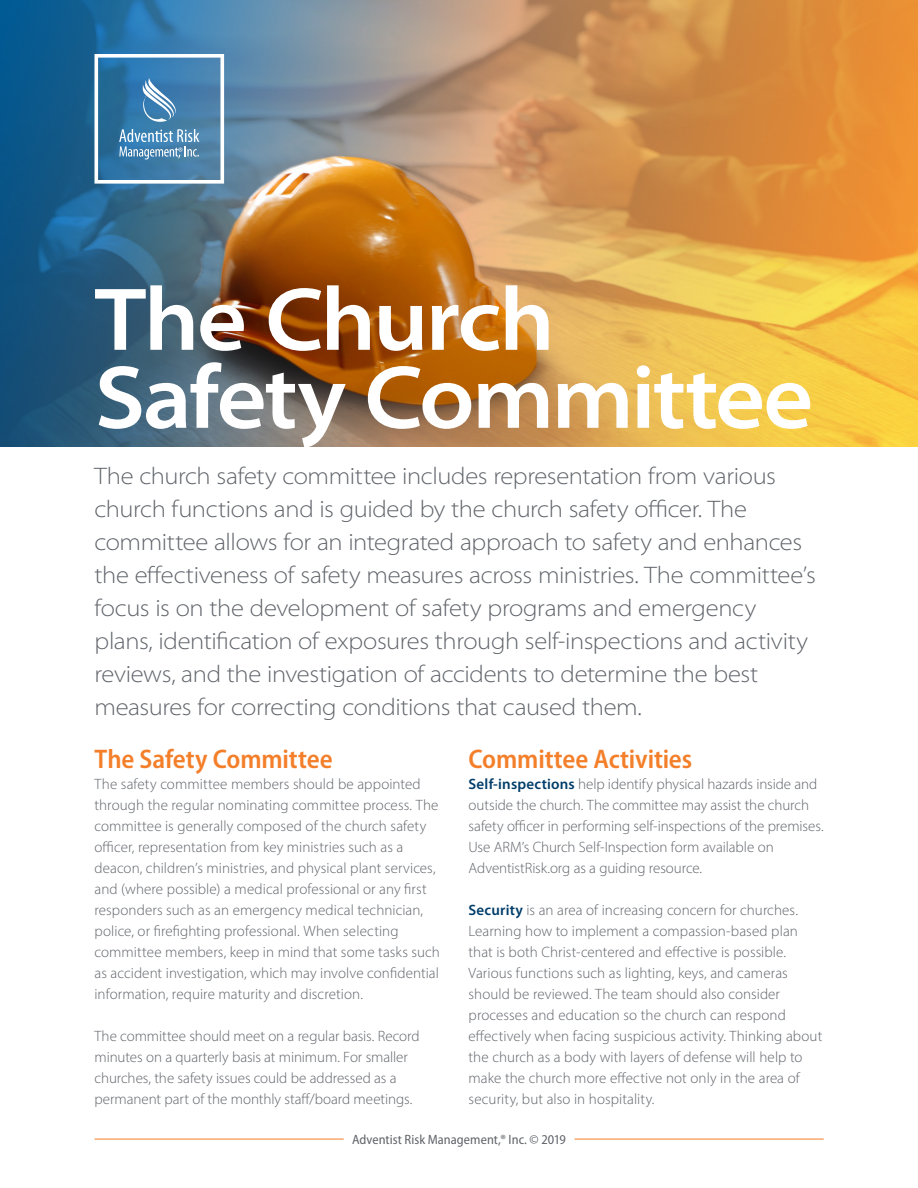
<style>
.page{position:relative;width:918px;height:1188px;background:#fff}
.page>*{position:absolute;margin:0;border:0;box-sizing:border-box;transform-origin:0 0}
.Hed_1{font:600 semi-expanded 90px "Myriad Pro";letter-spacing:-.03em;color:#fff}
.Subhed_1{font:600 semi-condensed 27px "Myriad Pro";letter-spacing:-.005em;color:#f47f2a}
.Lead_Paragraph{font:300 semi-expanded 24px/33px "Myriad Pro";letter-spacing:-.015em;color:#5f6369}
.Body{font:300 15px/21px "Myriad Pro";letter-spacing:.005em;color:#5f6369}
.t1{font:semi-condensed 13.5px "Myriad Pro";color:#5f6369}
.s1{font-weight:600;color:#003d6a}
</style>
<div class="page">
<hr style="left:94px;top:1139px;width:250px;height:1px;background:#f47f2a">
<hr style="left:574px;top:1139px;width:250px;height:1px;background:#f47f2a">
<img style="left:0;top:0;width:918px;height:446px">
<svg style="left:94px;top:54px;width:130px;height:130px;background:#588eb5"></svg>
<p class="Hed_1" style="left:94px;top:269px;width:462px">The Church</p>
<p class="Hed_1" style="left:94px;top:347px;width:720px">Safety Committee</p>
<p class="Lead_Paragraph" style="left:94px;top:460px;width:723px">The church safety committee includes representation from various church functions and is guided by the church safety officer. The committee allows for an integrated approach to safety and enhances the effectiveness of safety measures across ministries. The committee’s focus is on the development of safety programs and emergency plans, identification of exposures through self-inspections and activity reviews, and the investigation of accidents to determine the best measures for correcting conditions that caused them.</p>
<p class="Subhed_1" style="left:94px;top:744px;width:240px">The Safety Committee</p>
<p class="Body" style="left:94px;top:773px;width:347px">The safety committee members should be appointed through the regular nominating committee process. The committee is generally composed of the church safety officer, representation from key ministries such as a deacon, children’s ministries, and physical plant services, and (where possible) a medical professional or any first responders such as an emergency medical technician, police, or firefighting professional. When selecting committee members, keep in mind that some tasks such as accident investigation, which may involve confidential information, require maturity and discretion.</p>
<p class="Body" style="left:94px;top:1025px;width:327px">The committee should meet on a regular basis. Record minutes on a quarterly basis at minimum. For smaller churches, the safety issues could be addressed as a permanent part of the monthly staff/board meetings.</p>
<p class="Subhed_1" style="left:469px;top:744px;width:225px">Committee Activities</p>
<p class="Body" style="left:469px;top:773px;width:357px"><span class="s1">Self-inspections</span> help identify physical hazards inside and outside the church. The committee may assist the church safety officer in performing self-inspections of the premises.<br>Use ARM’s Church Self-Inspection form available on AdventistRisk.org as a guiding resource.</p>
<p class="Body" style="left:469px;top:899px;width:355px"><span class="s1">Security</span> is an area of increasing concern for churches.<br>Learning how to implement a compassion-based plan that is both Christ-centered and effective is possible.<br>Various functions such as lighting, keys, and cameras should be reviewed. The team should also consider processes and education so the church can respond effectively when facing suspicious activity. Thinking about the church as a body with layers of defense will help to make the church more effective not only in the area of security, but also in hospitality.</p>
<p class="t1" style="left:352px;top:1132px;width:215px">Adventist Risk Management,® Inc. © 2019</p>
</div>
